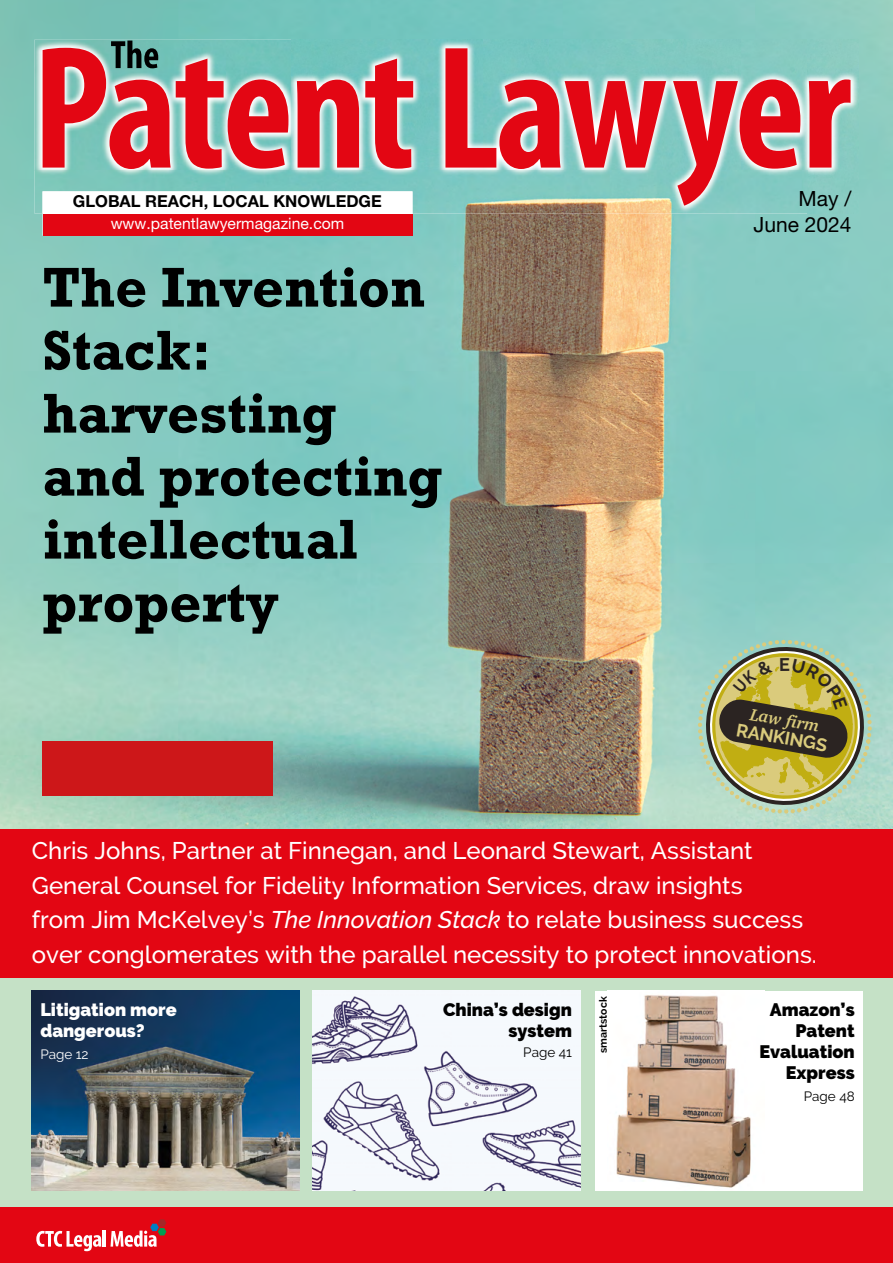
<style>
.page{position:relative;width:893px;height:1263px;background:#fff}
.page>*{position:absolute;margin:0;border:0;box-sizing:border-box;transform-origin:0 0}
.t1{font:700 57px/63px "Rockwell Std";color:#000}
.t2{font:500 24px/34.5px "Raleway";color:#fff}
.t3{font:21px/25.2px "Helvetica Neue LT Std";color:#000;text-align:right}
.t4{font:700 18.15px "Raleway";color:#dacb7c}
.t5{font:900 18px/21px "Raleway";color:#000;text-align:right}
.t6{font:900 18px/21px "Raleway";color:#fff}
.t7{font:16.95px "Charter Bold Italic BT";color:#dacb7c}
.t8{font:700 16.5px "Helvetica Neue LT Std";color:#000}
.t9{font:15.75px "Helvetica Neue LT Std";color:#fff}
.t10{font:13.5px "Raleway";color:#000}
.t11{font:13.5px "Raleway";color:#fff}
.t12{font:700 10.5px "Raleway";color:#000}
.s1{font-style:italic}
</style>
<div class="page">
<div style="left:0;top:965px;width:893px;height:255px;background:#c5e1c6"></div>
<img style="left:0;top:0;width:893px;height:829px">
<div style="left:0;top:1208px;width:893px;height:55px;background:#e30613"></div>
<div style="left:43px;top:213px;width:369px;height:23px;background:#e30613"></div>
<img style="left:32px;top:991px;width:268px;height:200px">
<img style="left:313px;top:991px;width:267px;height:200px">
<img style="left:34px;top:40px;width:825px;height:173px">
<img style="left:43px;top:206px;width:369px;height:7px">
<img style="left:73px;top:206px;width:308px;height:4px">
<img style="left:111px;top:41px;width:47px;height:7px">
<svg style="left:43px;top:48px;width:807px;height:158px"></svg>
<div style="left:595px;top:991px;width:268px;height:200px;background:#fff"></div>
<img style="left:616px;top:995px;width:135px;height:193px">
<svg style="left:36px;top:1231px;width:65px;height:20px"></svg>
<hr style="left:103px;top:1230px;width:3px;height:16px;background:#fff">
<svg style="left:111px;top:1219px;width:55px;height:28px"></svg>
<div style="left:0;top:829px;width:893px;height:149px;background:#e30613"></div>
<div style="left:321px;top:578px;width:125px;height:53px;background:#8ecec5"></div>
<div style="left:42px;top:741px;width:230px;height:55px;background:#cd1719"></div>
<svg style="left:693px;top:635px;width:183px;height:183px"></svg>
<p class="t8" style="left:73px;top:191px;width:310px">GLOBAL REACH, LOCAL KNOWLEDGE</p>
<p class="t9" style="left:111px;top:214px;width:235px">www.patentlawyermagazine.com</p>
<h1 class="t1" style="left:43px;top:255px;width:401px">The Invention<br>Stack: harvesting and protecting intellectual property</h1>
<p class="t3" style="left:753px;top:186px;width:100px">May /<br>June 2024</p>
<p class="t7" style="left:752px;top:703px;width:71px;rotate:10deg">Law firm</p>
<p class="t4" style="left:738px;top:719px;width:93px;rotate:10deg">RANKINGS</p>
<p class="t2" style="left:32px;top:833px;width:786px">Chris Johns, Partner at Finnegan, and Leonard Stewart, Assistant General Counsel for Fidelity Information Services, draw insights<br>from Jim McKelvey’s <span class="s1">The Innovation Stack</span> to relate business success over conglomerates with the parallel necessity to protect innovations.</p>
<p class="t5" style="left:759px;top:999px;width:97px">Amazon’s<br>Patent<br>Evaluation<br>Express</p>
<p class="t10" style="left:804px;top:1088px;width:52px">Page 48</p>
<p class="t12" style="left:597px;top:1053px;width:58px;rotate:-90deg">smartstock</p>
<p class="t5" style="left:443px;top:999px;width:130px">China’s design system</p>
<p class="t10" style="left:523px;top:1044px;width:50px">Page 41</p>
<p class="t6" style="left:40px;top:999px;width:138px">Litigation more dangerous?</p>
<p class="t11" style="left:40px;top:1046px;width:50px">Page 12</p>
</div>
